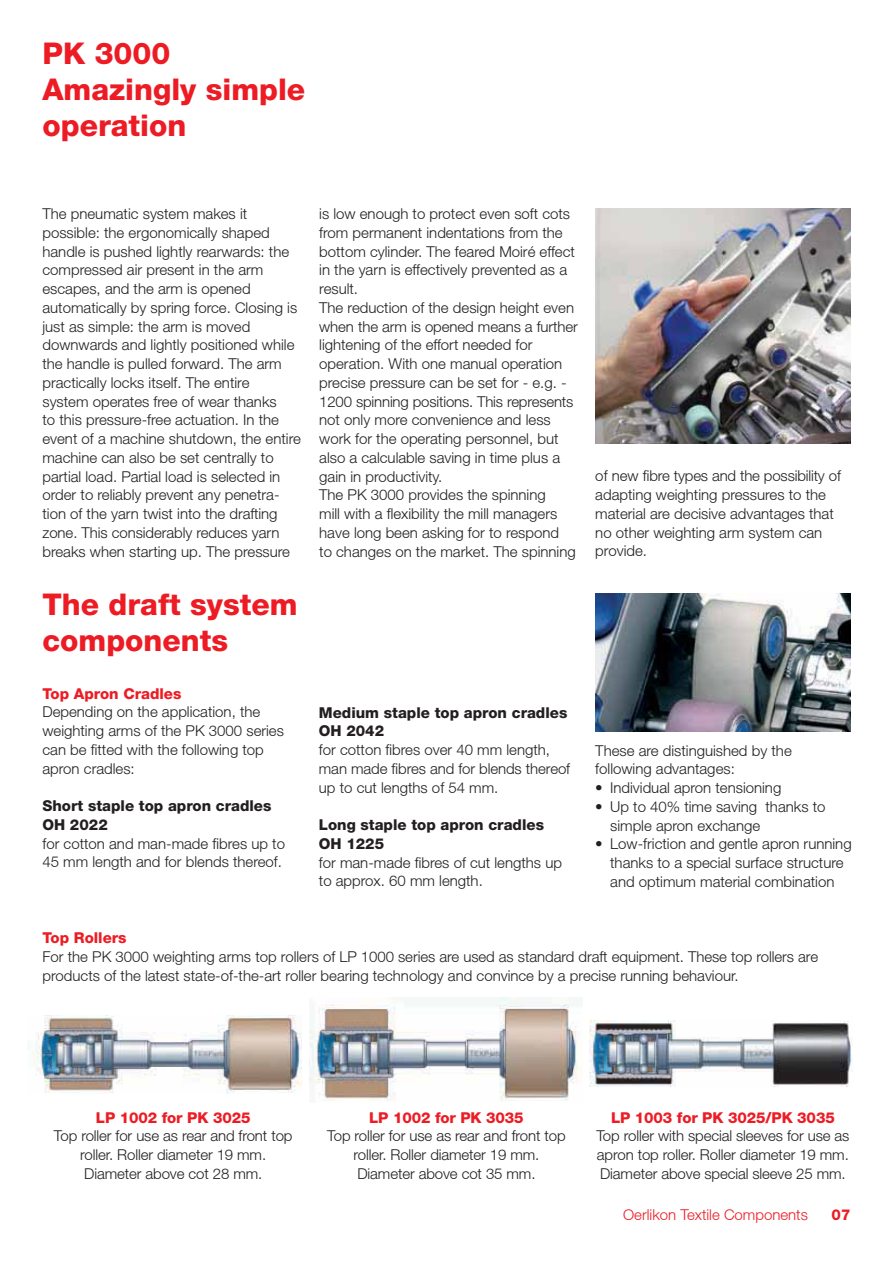
<style>
.page{position:relative;width:893px;height:1263px;background:#fff}
.page>*{position:absolute;margin:0;border:0;box-sizing:border-box;transform-origin:0 0}
.t1{font:800 30px/36px "Helvetica Neue LT";color:#ed1c24}
.t2{font:300 15px/18.8px "Helvetica Neue LT";color:#231f20}
.t3{font:800 15px/18.8px "Helvetica Neue LT";color:#231f20}
.t4{font:800 15px "Helvetica Neue LT";letter-spacing:-.005em;color:#ed1c24}
.t5{font:300 15px "Helvetica Neue LT";color:#ed1c24}
</style>
<div class="page">
<img style="left:595px;top:208px;width:255px;height:236px">
<img style="left:27px;top:1015px;width:275px;height:78px">
<img style="left:589px;top:1020px;width:263px;height:66px">
<img style="left:310px;top:997px;width:272px;height:104px">
<img style="left:595px;top:594px;width:255px;height:137px">
<h1 class="t1" style="left:42px;top:38px;width:264px">PK 3000<br>Amazingly simple operation</h1>
<p class="t2" style="left:42px;top:206px;width:260px">The pneumatic system makes it possible: the ergonomically shaped handle is pushed lightly rearwards: the compressed air present in the arm escapes, and the arm is opened automatically by spring force. Closing is just as simple: the arm is moved downwards and lightly positioned while the handle is pulled forward. The arm practically locks itself. The entire<br>system operates free of wear thanks<br>to this pressure-free actuation. In the event of a machine shutdown, the entire machine can also be set centrally to partial load. Partial load is selected in order to reliably prevent any penetra&shy;tion of the yarn twist into the drafting zone. This considerably reduces yarn breaks when starting up. The pressure</p>
<p class="t2" style="left:319px;top:206px;width:260px">is low enough to protect even soft cots from permanent indentations from the bottom cylinder. The feared Moiré effect in the yarn is effectively prevented as a result.<br>The reduction of the design height even when the arm is opened means a further lightening of the effort needed for operation. With one manual operation precise pressure can be set for - e.g. - 1200 spinning positions. This represents not only more convenience and less work for the operating personnel, but also a calculable saving in time plus a gain in productivity.<br>The PK 3000 provides the spinning<br>mill with a flexibility the mill managers have long been asking for to respond<br>to changes on the market. The spinning</p>
<h1 class="t1" style="left:42px;top:589px;width:257px">The draft system components</h1>
<p class="t4" style="left:42px;top:688px;width:140px">Top Apron Cradles</p>
<p class="t2" style="left:42px;top:704px;width:243px">Depending on the application, the weighting arms of the PK 3000 series can be fitted with the following top apron cradles:</p>
<p class="t3" style="left:42px;top:798px;width:230px">Short staple top apron cradles<br>OH 2022</p>
<p class="t2" style="left:42px;top:835px;width:244px">for cotton and man-made fibres up to<br>45 mm length and for blends thereof.</p>
<p class="t3" style="left:319px;top:704px;width:250px">Medium staple top apron cradles<br>OH 2042</p>
<p class="t2" style="left:319px;top:742px;width:253px">for cotton fibres over 40 mm length, man made fibres and for blends thereof up to cut lengths of 54 mm.</p>
<p class="t3" style="left:319px;top:817px;width:227px">Long staple top apron cradles<br>OH 1225</p>
<p class="t2" style="left:319px;top:854px;width:245px">for man-made fibres of cut lengths up to approx. 60 mm length.</p>
<p class="t2" style="left:595px;top:468px;width:247px">of new fibre types and the possibility of adapting weighting pressures to the material are decisive advantages that no other weighting arm system can provide.</p>
<p class="t2" style="left:595px;top:742px;width:198px">These are distinguished by the following advantages:</p>
<p class="t2" style="left:595px;top:780px;width:188px">• Individual apron tensioning</p>
<p class="t2" style="left:610px;top:799px;width:217px;text-indent:-15px">• Up to 40% time saving thanks to simple apron exchange</p>
<p class="t2" style="left:595px;top:836px;width:258px;text-align:center">• Low-friction and gentle apron running thanks to a special surface structure and optimum material combination</p>
<p class="t4" style="left:42px;top:933px;width:86px">Top Rollers</p>
<p class="t2" style="left:42px;top:949px;width:777px">For the PK 3000 weighting arms top rollers of LP 1000 series are used as standard draft equipment. These top rollers are products of the latest state-of-the-art roller bearing technology and convince by a precise running behaviour.</p>
<p class="t4" style="left:96px;top:1112px;width:156px">LP 1002 for PK 3025</p>
<p class="t2" style="left:54px;top:1128px;width:240px;text-align:center">Top roller for use as rear and front top roller. Roller diameter 19 mm.<br>Diameter above cot 28 mm.</p>
<p class="t4" style="left:369px;top:1112px;width:156px">LP 1002 for PK 3035</p>
<p class="t2" style="left:327px;top:1128px;width:240px;text-align:center">Top roller for use as rear and front top roller. Roller diameter 19 mm.<br>Diameter above cot 35 mm.</p>
<p class="t4" style="left:611px;top:1112px;width:225px">LP 1003 for PK 3025/PK 3035</p>
<p class="t2" style="left:596px;top:1128px;width:254px;text-align:justify">Top roller with special sleeves for use as apron top roller. Roller diameter 19 mm.<br>Diameter above special sleeve 25 mm.</p>
<p class="t5" style="left:623px;top:1210px;width:186px">Oerlikon Textile Components</p>
<p class="t4" style="left:831px;top:1210px;width:20px">07</p>
</div>
